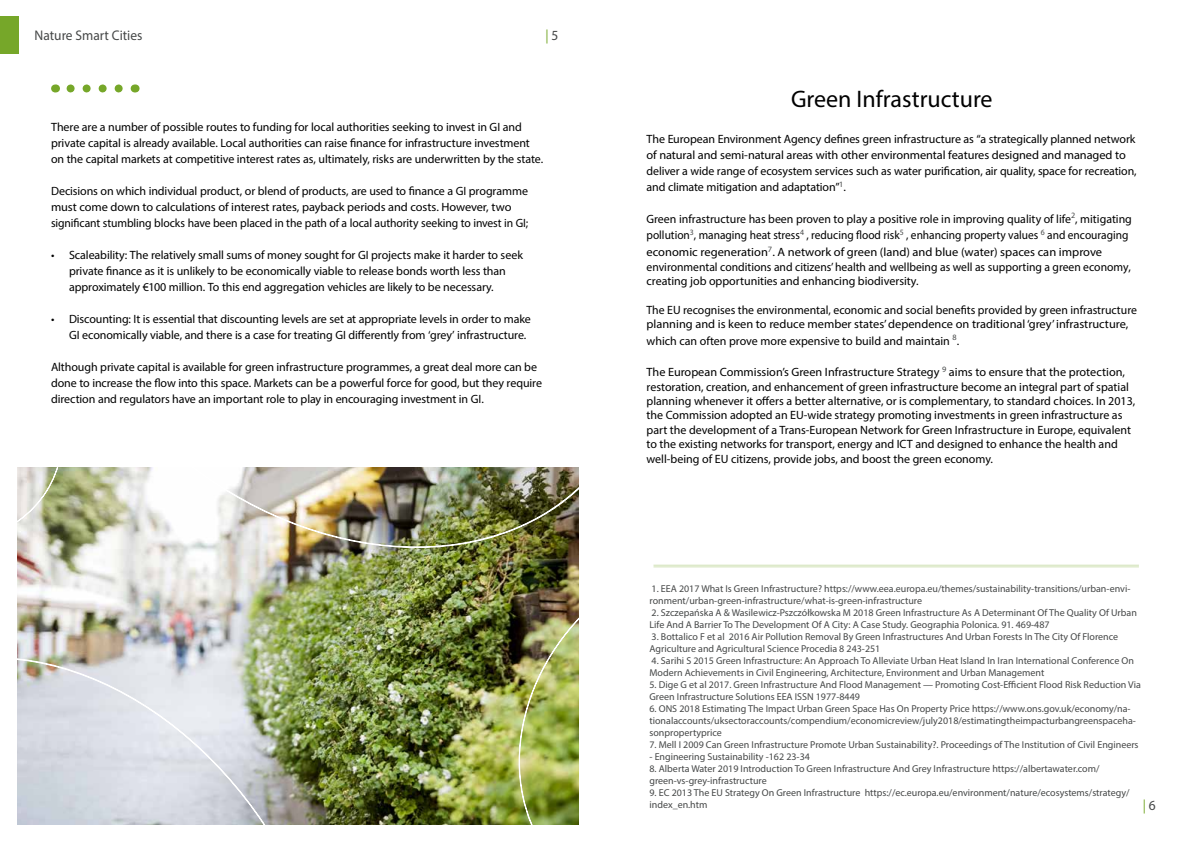
<style>
.page{position:relative;width:1191px;height:842px;background:#fff}
.page>*{position:absolute;margin:0;border:0;box-sizing:border-box;transform-origin:0 0}
.t1{font:24px "Myriad Pro";color:#000}
.t2{font:14px "Myriad Pro";color:#454747;scale:.96 1}
.t3{font:14px "Myriad Pro";color:#76a729;scale:.96 1}
.t4{font:12px/16px "Myriad Pro";letter-spacing:-.005em;color:#000}
.t5{font:10px/12px "Myriad Pro";color:#454747}
.s1{color:#454747}
</style>
<div class="page">
<div style="left:0;top:16px;width:18px;height:38px;background:#76a729"></div>
<img style="left:17px;top:468px;width:561px;height:357px">
<svg style="left:66px;top:84px;width:53px;height:8px"></svg>
<svg style="left:17px;top:656px;width:266px;height:169px"></svg>
<img style="left:517px;top:594px;width:62px;height:231px">
<hr style="left:653px;top:567px;width:486px;height:1px;background:#76a729">
<hr style="left:653px;top:565px;width:486px;height:1px;background:#76a729">
<img style="left:177px;top:467px;width:402px;height:83px">
<svg style="left:17px;top:467px;width:47px;height:72px"></svg>
<p class="t2" style="left:35px;top:26px;width:114px">Nature Smart Cities</p>
<p class="t3" style="left:545px;top:26px;width:15px">| <span class="s1">5</span></p>
<p class="t4" style="left:51px;top:118px;width:494px">There are a number of possible routes to funding for local authorities seeking to invest in GI and private capital is already available. Local authorities can raise finance for infrastructure investment on the capital markets at competitive interest rates as, ultimately, risks are underwritten by the state.</p>
<p class="t4" style="left:51px;top:182px;width:479px">Decisions on which individual product, or blend of products, are used to finance a GI programme must come down to calculations of interest rates, payback periods and costs. However, two significant stumbling blocks have been placed in the path of a local authority seeking to invest in GI;</p>
<p class="t4" style="left:69px;top:246px;width:455px;text-indent:-18px">• Scaleability: The relatively small sums of money sought for GI projects make it harder to seek private finance as it is unlikely to be economically viable to release bonds worth less than approximately €100 million. To this end aggregation vehicles are likely to be necessary.</p>
<p class="t4" style="left:69px;top:310px;width:463px;text-indent:-18px">• Discounting: It is essential that discounting levels are set at appropriate levels in order to make<br>GI economically viable, and there is a case for treating GI differently from ‘grey’ infrastructure.</p>
<p class="t4" style="left:51px;top:358px;width:492px">Although private capital is available for green infrastructure programmes, a great deal more can be done to increase the flow into this space. Markets can be a powerful force for good, but they require direction and regulators have an important role to play in encouraging investment in GI.</p>
<h1 class="t1" style="left:791px;top:84px;width:203px">Green Infrastructure</h1>
<p class="t4" style="left:646px;top:130px;width:492px;line-height:16.3px">The European Environment Agency defines green infrastructure as “a strategically planned network of natural and semi-natural areas with other environmental features designed and managed to deliver a wide range of ecosystem services such as water purification, air quality, space for recreation, and climate mitigation and adaptation”<sup>1</sup>.</p>
<p class="t4" style="left:646px;top:210px;width:487px;line-height:16.8px">Green infrastructure has been proven to play a positive role in improving quality of life<sup>2</sup>, mitigating pollution<sup>3</sup>, managing heat stress<sup>4</sup> , reducing flood risk<sup>5</sup> , enhancing property values <sup>6</sup> and encouraging economic regeneration<sup>7</sup>. A network of green (land) and blue (water) spaces can improve</p>
<p class="t4" style="left:646px;top:259px;width:486px;line-height:14.4px">environmental conditions and citizens’ health and wellbeing as well as supporting a green economy, creating job opportunities and enhancing biodiversity.</p>
<p class="t4" style="left:646px;top:302px;width:492px;line-height:14.4px">The EU recognises the environmental, economic and social benefits provided by green infrastructure planning and is keen to reduce member states’ dependence on traditional ‘grey’ infrastructure,</p>
<p class="t4" style="left:646px;top:333px;width:314px">which can often prove more expensive to build and maintain <sup>8</sup>.</p>
<p class="t4" style="left:646px;top:365px;width:490px;line-height:14.4px">The European Commission’s Green Infrastructure Strategy <sup>9</sup> aims to ensure that the protection, restoration, creation, and enhancement of green infrastructure become an integral part of spatial planning whenever it offers a better alternative, or is complementary, to standard choices. In 2013, the Commission adopted an EU-wide strategy promoting investments in green infrastructure as part the development of a Trans-European Network for Green Infrastructure in Europe, equivalent to the existing networks for transport, energy and ICT and designed to enhance the health and well-being of EU citizens, provide jobs, and boost the green economy.</p>
<p class="t5" style="left:649px;top:582px;width:482px">1. EEA 2017 What Is Green Infrastructure? https://www.eea.europa.eu/themes/sustainability-transitions/urban-envi&shy;ronment/urban-green-infrastructure/what-is-green-infrastructure</p>
<p class="t5" style="left:649px;top:606px;width:489px">2. Szczepańska A &amp; Wasilewicz-Pszczółkowska M 2018 Green Infrastructure As A Determinant Of The Quality Of Urban<br>Life And A Barrier To The Development Of A City: A Case Study. Geographia Polonica. 91. 469-487</p>
<p class="t5" style="left:649px;top:630px;width:470px">3. Bottalico F et al 2016 Air Pollution Removal By Green Infrastructures And Urban Forests In The City Of Florence<br>Agriculture and Agricultural Science Procedia 8 243-251</p>
<p class="t5" style="left:649px;top:654px;width:486px">4. Sarihi S 2015 Green Infrastructure: An Approach To Alleviate Urban Heat Island In Iran International Conference On<br>Modern Achievements in Civil Engineering, Architecture, Environment and Urban Management</p>
<p class="t5" style="left:649px;top:678px;width:493px">5. Dige G et al 2017. Green Infrastructure And Flood Management — Promoting Cost-Efficient Flood Risk Reduction Via<br>Green Infrastructure Solutions EEA ISSN 1977-8449</p>
<p class="t5" style="left:649px;top:702px;width:488px">6. ONS 2018 Estimating The Impact Urban Green Space Has On Property Price https://www.ons.gov.uk/economy/na&shy;tionalaccounts/uksectoraccounts/compendium/economicreview/july2018/estimatingtheimpacturbangreenspaceha&shy;sonpropertyprice</p>
<p class="t5" style="left:649px;top:738px;width:490px">7. Mell I 2009 Can Green Infrastructure Promote Urban Sustainability?. Proceedings of The Institution of Civil Engineers</p>
<p class="t5" style="left:649px;top:750px;width:162px">- Engineering Sustainability -162 23-34</p>
<p class="t5" style="left:649px;top:762px;width:451px">8. Alberta Water 2019 Introduction To Green Infrastructure And Grey Infrastructure https://albertawater.com/ green-vs-grey-infrastructure</p>
<p class="t5" style="left:649px;top:786px;width:481px">9. EC 2013 The EU Strategy On Green Infrastructure https://ec.europa.eu/environment/nature/ecosystems/strategy/ index_en.htm</p>
<p class="t3" style="left:1143px;top:796px;width:15px">| <span class="s1">6</span></p>
</div>
